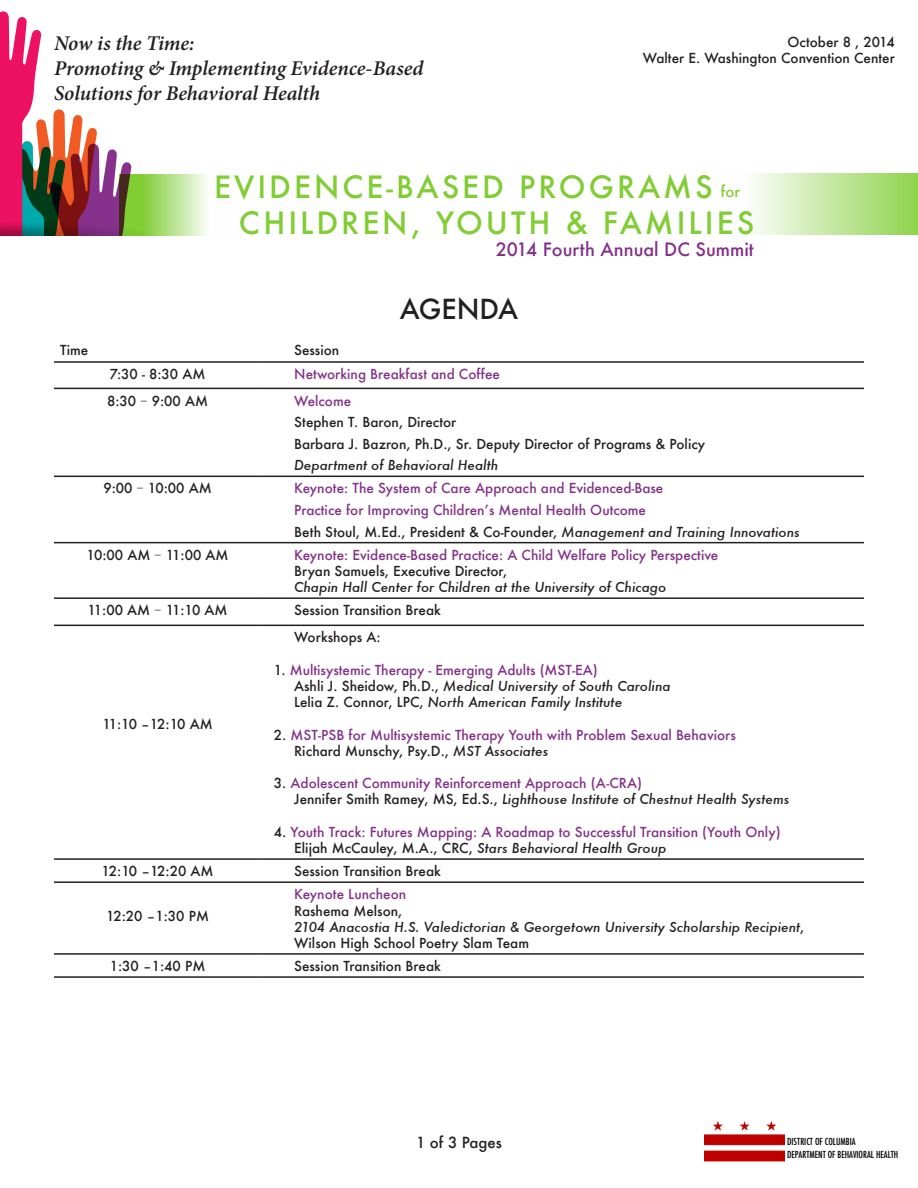
<style>
.page{position:relative;width:918px;height:1188px;background:#fff}
.page>*{position:absolute;margin:0;border:0;box-sizing:border-box;transform-origin:0 0}
.t1{font:500 30px "Futura";letter-spacing:.1em;color:#80cd34}
.t2{font:500 27px "Futura";color:#231f20}
.t3{font:italic 600 21px "Minion Pro";letter-spacing:-.005em;color:#231f20}
.t4{font:500 18px "Futura";color:#833088}
.t5{font:500 15px "Futura";color:#231f20}
.t6{font:500 15px "Futura";color:#80cd34}
.Session_and_Speaker{font:500 13.5px/16.2px "Futura";color:#231f20;text-align:right}
.Session_and_Speaker-2{font:500 13.5px "Futura";color:#833088}
.Session_and_Speaker-3{font:italic 500 13.5px "Futura";color:#231f20}
.Session_and_Speaker-4{font:500 13.5px "Futura";letter-spacing:-.03em;color:#231f20}
.t7{font:500 condensed 9.45px/12.3px "Futura";color:#000}
.s1{font-family:"Trajan Pro 3";font-weight:400}
.s2{font-style:italic}
.s3{color:#231f20}
.s4{font-style:normal}
</style>
<div class="page">
<img style="left:704px;top:1121px;width:80px;height:41px">
<svg style="left:753px;top:173px;width:165px;height:62px"></svg>
<svg style="left:158px;top:174px;width:49px;height:62px"></svg>
<svg style="left:0;top:11px;width:158px;height:225px"></svg>
<hr style="left:54px;top:361px;width:207px;height:2px;background:#231f20">
<hr style="left:261px;top:361px;width:603px;height:2px;background:#231f20">
<hr style="left:54px;top:388px;width:207px;height:1px;background:#231f20">
<hr style="left:261px;top:388px;width:603px;height:1px;background:#231f20">
<hr style="left:54px;top:476px;width:207px;height:1px;background:#231f20">
<hr style="left:261px;top:476px;width:603px;height:1px;background:#231f20">
<hr style="left:54px;top:542px;width:207px;height:1px;background:#231f20">
<hr style="left:261px;top:542px;width:603px;height:1px;background:#231f20">
<hr style="left:54px;top:597px;width:207px;height:2px;background:#231f20">
<hr style="left:261px;top:597px;width:603px;height:2px;background:#231f20">
<hr style="left:54px;top:625px;width:207px;height:1px;background:#231f20">
<hr style="left:261px;top:625px;width:603px;height:1px;background:#231f20">
<hr style="left:54px;top:858px;width:207px;height:2px;background:#231f20">
<hr style="left:261px;top:858px;width:603px;height:2px;background:#231f20">
<hr style="left:54px;top:881px;width:207px;height:2px;background:#231f20">
<hr style="left:261px;top:881px;width:603px;height:2px;background:#231f20">
<hr style="left:54px;top:953px;width:207px;height:2px;background:#231f20">
<hr style="left:261px;top:953px;width:603px;height:2px;background:#231f20">
<hr style="left:54px;top:976px;width:207px;height:2px;background:#231f20">
<hr style="left:261px;top:976px;width:603px;height:2px;background:#231f20">
<p class="t3" style="left:54px;top:28px;width:142px">Now is the Time:</p>
<p class="t3" style="left:54px;top:54px;width:371px">Promoting &amp; Implementing Evidence-Based</p>
<p class="t3" style="left:54px;top:79px;width:268px">Solutions for Behavioral Health</p>
<p class="Session_and_Speaker" style="left:643px;top:34px;width:253px">October 8 , 2014<br>Walter E. Washington Convention Center</p>
<p class="t1" style="left:214px;top:166px;width:500px">EVIDENCE-BASED PROGRAMS</p>
<p class="t1" style="left:239px;top:202px;width:517px">CHILDREN, YOUTH &amp; FAMILIES</p>
<p class="t6" style="left:721px;top:181px;width:21px">for</p>
<p class="t4" style="left:496px;top:237px;width:260px">2014 Fourth Annual DC Summit</p>
<p class="t2" style="left:400px;top:291px;width:120px">AGENDA</p>
<p class="Session_and_Speaker" style="left:60px;top:341px;width:30px">Time</p>
<p class="Session_and_Speaker" style="left:294px;top:341px;width:47px">Session</p>
<p class="Session_and_Speaker" style="left:110px;top:366px;width:97px">7:30 - 8:30 AM</p>
<p class="Session_and_Speaker-2" style="left:294px;top:365px;width:207px">Networking Breakfast and Coffee</p>
<p class="Session_and_Speaker" style="left:107px;top:392px;width:102px">8:30 <span class="s1">–</span> 9:00 AM</p>
<p class="Session_and_Speaker-2" style="left:294px;top:391px;width:59px">Welcome</p>
<p class="Session_and_Speaker" style="left:294px;top:414px;width:164px">Stephen T. Baron, Director</p>
<p class="Session_and_Speaker" style="left:294px;top:435px;width:412px">Barbara J. Bazron, Ph.D., Sr. Deputy Director of Programs &amp; Policy</p>
<p class="Session_and_Speaker-3" style="left:294px;top:456px;width:206px">Department of Behavioral Health</p>
<p class="Session_and_Speaker" style="left:103px;top:480px;width:110px">9:00 <span class="s1">–</span> 10:00 AM</p>
<p class="Session_and_Speaker-2" style="left:294px;top:479px;width:371px">Keynote: The System of Care Approach and Evidenced-Base</p>
<p class="Session_and_Speaker-2" style="left:294px;top:501px;width:353px">Practice for Improving Children’s Mental Health Outcome</p>
<p class="Session_and_Speaker" style="left:294px;top:523px;width:507px">Beth Stoul, M.Ed., President &amp; Co-Founder, <span class="s2">Management and Training Innovations</span></p>
<p class="Session_and_Speaker" style="left:87px;top:547px;width:143px">10:00 AM <span class="s1">–</span> 11:00 AM</p>
<p class="Session_and_Speaker-2" style="left:294px;top:546px;width:426px">Keynote: Evidence-Based Practice: A Child Welfare Policy Perspective</p>
<p class="Session_and_Speaker" style="left:294px;top:563px;width:215px">Bryan Samuels, Executive Director,</p>
<p class="Session_and_Speaker-3" style="left:294px;top:578px;width:374px">Chapin Hall Center for Children at the University of Chicago</p>
<p class="Session_and_Speaker-4" style="left:88px;top:601px;width:141px">11:00 AM <span class="s1">–</span> 11:10 AM</p>
<p class="Session_and_Speaker" style="left:294px;top:602px;width:148px">Session Transition Break</p>
<p class="Session_and_Speaker" style="left:102px;top:716px;width:112px">11:10 –12:10 AM</p>
<p class="Session_and_Speaker" style="left:294px;top:629px;width:88px">Workshops A:</p>
<p class="Session_and_Speaker-2" style="left:274px;top:661px;width:325px"><span class="s3">1.</span> Multisystemic Therapy - Emerging Adults (MST-EA)</p>
<p class="Session_and_Speaker-3" style="left:294px;top:677px;width:378px"><span class="s4">Ashli J. Sheidow, Ph.D.,</span> Medical University of South Carolina</p>
<p class="Session_and_Speaker-3" style="left:294px;top:693px;width:330px"><span class="s4">Lelia Z. Connor, LPC,</span> North American Family Institute</p>
<p class="Session_and_Speaker-2" style="left:274px;top:725px;width:463px"><span class="s3">2.</span> MST-PSB for Multisystemic Therapy Youth with Problem Sexual Behaviors</p>
<p class="Session_and_Speaker" style="left:294px;top:743px;width:256px">Richard Munschy, Psy.D., <span class="s2">MST Associates</span></p>
<p class="Session_and_Speaker-2" style="left:274px;top:774px;width:370px"><span class="s3">3.</span> Adolescent Community Reinforcement Approach (A-CRA)</p>
<p class="Session_and_Speaker-3" style="left:294px;top:790px;width:497px"><span class="s4">Jennifer Smith Ramey, MS, Ed.S.,</span> Lighthouse Institute of Chestnut Health Systems</p>
<p class="Session_and_Speaker-2" style="left:274px;top:823px;width:508px"><span class="s3">4.</span> Youth Track: Futures Mapping: A Roadmap to Successful Transition (Youth Only)</p>
<p class="Session_and_Speaker-3" style="left:294px;top:839px;width:374px"><span class="s4">Elijah McCauley, M.A., CRC,</span> Stars Behavioral Health Group</p>
<p class="Session_and_Speaker" style="left:102px;top:863px;width:114px">12:10 –12:20 AM</p>
<p class="Session_and_Speaker" style="left:294px;top:863px;width:148px">Session Transition Break</p>
<p class="Session_and_Speaker" style="left:106px;top:908px;width:104px">12:20 –1:30 PM</p>
<p class="Session_and_Speaker-2" style="left:294px;top:885px;width:114px">Keynote Luncheon</p>
<p class="Session_and_Speaker" style="left:294px;top:902px;width:110px">Rashema Melson,</p>
<p class="Session_and_Speaker-3" style="left:294px;top:917px;width:512px">2104 Anacostia H.S. Valedictorian &amp; Georgetown University Scholarship Recipient<span class="s4">,</span></p>
<p class="Session_and_Speaker" style="left:294px;top:935px;width:236px">Wilson High School Poetry Slam Team</p>
<p class="Session_and_Speaker" style="left:110px;top:958px;width:97px">1:30 –1:40 PM</p>
<p class="Session_and_Speaker" style="left:294px;top:958px;width:148px">Session Transition Break</p>
<p class="t5" style="left:416px;top:1132px;width:87px">1 of 3 Pages</p>
<p class="t7" style="left:787px;top:1136px;width:113px">DISTRICT OF COLUMBIA<br>DEPARTMENT OF BEHAVIORAL HEALTH</p>
</div>
